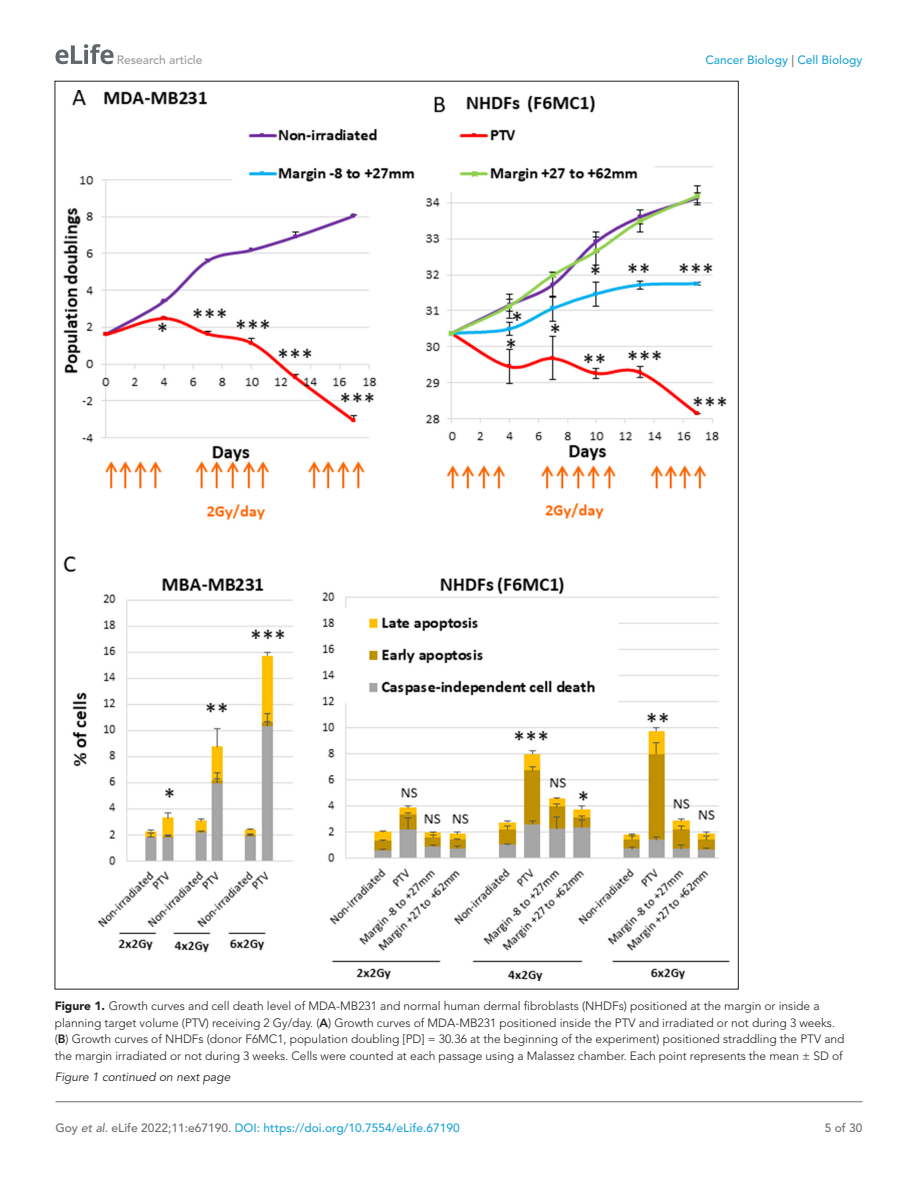
<style>
.page{position:relative;width:918px;height:1188px;background:#fff}
.page>*{position:absolute;margin:0;border:0;box-sizing:border-box;transform-origin:0 0}
.t1{font:300 12px/16.5px "Avenir LT Std";color:#231f20}
.t2{font:500 12px "Avenir LT Std";color:#1ea4d7}
.t3{font:italic 12px "Avenir LT Std";color:#231f20}
.t4{font:500 12px "Avenir LT Std";color:#9a9a9a}
.t5{font:500 12px "Avenir LT Std";color:#6e6e70}
.s1{color:#6e6e70}
.s2{font-weight:900}
.s3{font-weight:800}
.s4{font-style:italic;color:#6e6e70}
</style>
<div class="page">
<svg style="left:55px;top:44px;width:59px;height:20px"></svg>
<hr style="left:56px;top:1101px;width:806px;height:1px;background:#6e6e70">
<img style="left:64px;top:90px;width:665px;height:890px">
<p class="t4" style="left:117px;top:53px;width:87px">Research article</p>
<p class="t2" style="left:706px;top:53px;width:158px">Cancer Biology <span class="s1">|</span> Cell Biology</p>
<p class="t1" style="left:55px;top:998px;width:791px"><span class="s2">Figure 1.</span> Growth curves and cell death level of MDA-MB231 and normal human dermal fibroblasts (NHDFs) positioned at the margin or inside a planning target volume (PTV) receiving 2 Gy/day. (<span class="s3">A</span>) Growth curves of MDA-MB231 positioned inside the PTV and irradiated or not during 3 weeks. (<span class="s3">B</span>) Growth curves of NHDFs (donor F6MC1, population doubling [PD] = 30.36 at the beginning of the experiment) positioned straddling the PTV and the margin irradiated or not during 3 weeks. Cells were counted at each passage using a Malassez chamber. Each point represents the mean ± SD of</p>
<p class="t3" style="left:55px;top:1070px;width:177px">Figure 1 continued on next page</p>
<p class="t2" style="left:56px;top:1121px;width:406px"><span class="s1">Goy</span> <span class="s4">et al</span><span class="s1">. eLife 2022;11:e67190.</span> DOI: https://doi.org/10.7554/eLife.67190</p>
<p class="t5" style="left:825px;top:1121px;width:39px">5 of 30</p>
</div>
